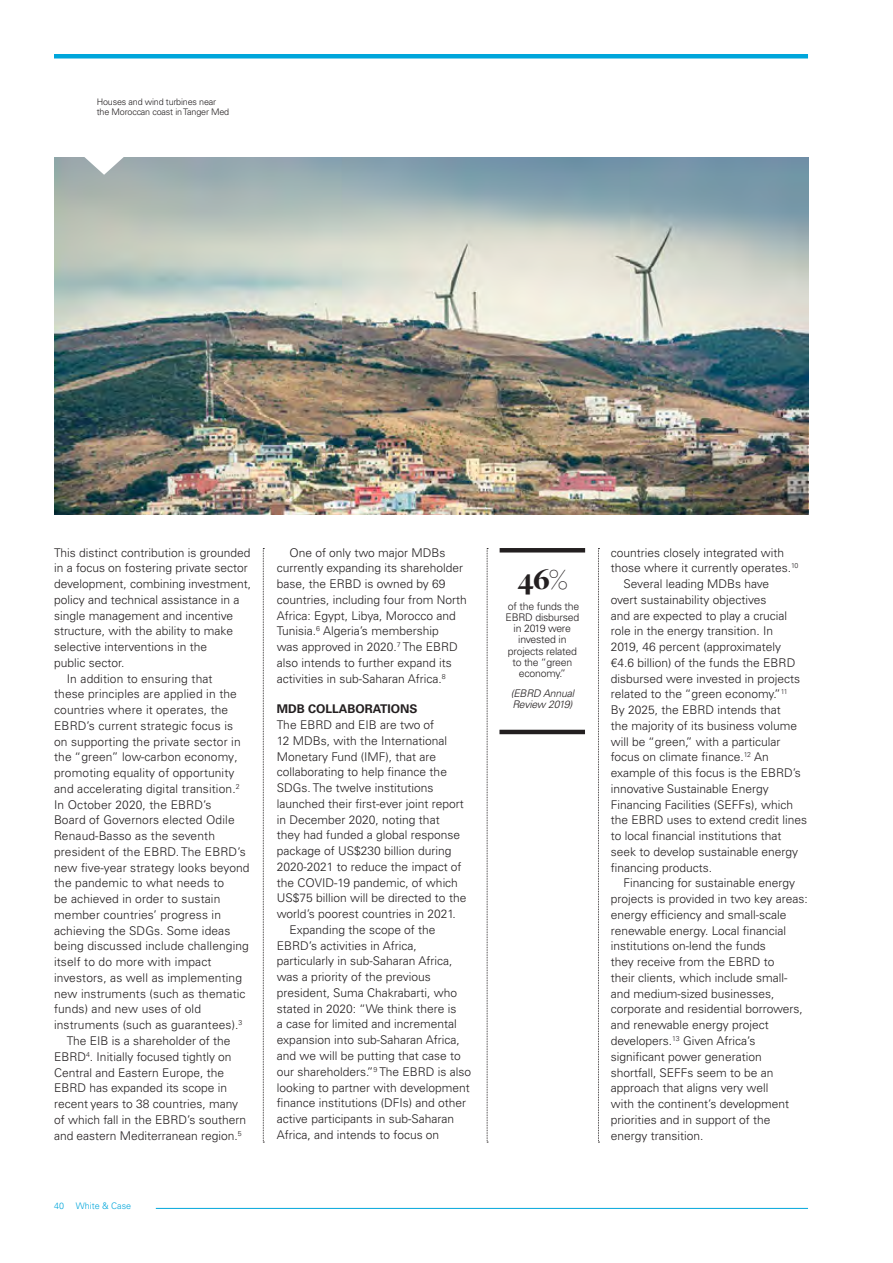
<style>
.page{position:relative;width:893px;height:1263px;background:#fff}
.page>*{position:absolute;margin:0;border:0;box-sizing:border-box;transform-origin:0 0}
.Graphic_-_number{font:900 30px "Freight Disp Pro";color:#231f20}
.Body_Copy_-_indent{font:300 12px/15.8px "Univers LT Pro 45";color:#231f20}
.Body_Copy_-_no_inden{font:300 12px/15.8px "Univers LT Pro 45";color:#231f20}
.Subhead_CAPS{font:700 12px "Univers LT Pro 65";color:#231f20}
.Graphic_-_source{font:300 10.5px/11.2px "Univers LT Pro 45";letter-spacing:-.02em;color:#231f20;text-align:center}
.Graphic_-_source-2{font:italic 300 10.5px/11.2px "Univers LT Pro 45";letter-spacing:-.02em;color:#231f20}
.t1{font:300 9px/10.5px "Univers LT Pro 45";letter-spacing:-.02em;color:#231f20}
.t2{font:300 9px "Univers LT Pro 45";color:#00a6db}
</style>
<div class="page">
<img style="left:54px;top:158px;width:754px;height:137px">
<img style="left:54px;top:295px;width:754px;height:220px">
<svg style="left:83px;top:157px;width:42px;height:18px"></svg>
<svg style="left:263px;top:548px;width:1px;height:595px"></svg>
<svg style="left:487px;top:548px;width:1px;height:595px"></svg>
<svg style="left:598px;top:548px;width:1px;height:595px"></svg>
<hr style="left:500px;top:548px;width:85px;height:4px;background:#231f20">
<hr style="left:499px;top:730px;width:86px;height:4px;background:#231f20">
<hr style="left:156px;top:1208px;width:652px;height:1px;background:#00a6db">
<div style="left:54px;top:54px;width:754px;height:5px;background:#00a6db"></div>
<p class="t1" style="left:97px;top:96px;width:134px">Houses and wind turbines near the Moroccan coast in Tanger Med</p>
<p class="Body_Copy_-_indent" style="left:54px;top:544px;width:199px">This distinct contribution is grounded in a focus on fostering private sector development, combining investment, policy and technical assistance in a single management and incentive structure, with the ability to make selective interventions in the<br>public sector.</p>
<p class="Body_Copy_-_indent" style="left:54px;top:670px;width:197px;text-indent:13px">In addition to ensuring that<br>these principles are applied in the countries where it operates, the<br>EBRD’s current strategic focus is<br>on supporting the private sector in the “green” low-carbon economy, promoting equality of opportunity and accelerating digital transition.<sup>2<br></sup>In October 2020, the EBRD’s<br>Board of Governors elected Odile<br>Renaud-Basso as the seventh president of the EBRD. The EBRD’s new five-year strategy looks beyond the pandemic to what needs to<br>be achieved in order to sustain member countries’ progress in achieving the SDGs. Some ideas being discussed include challenging itself to do more with impact investors, as well as implementing new instruments (such as thematic funds) and new uses of old instruments (such as guarantees).<sup>3</sup></p>
<p class="Body_Copy_-_indent" style="left:54px;top:1033px;width:194px;text-indent:13px">The EIB is a shareholder of the EBRD<sup>4</sup>. Initially focused tightly on Central and Eastern Europe, the EBRD has expanded its scope in recent years to 38 countries, many of which fall in the EBRD’s southern and eastern Mediterranean region.<sup>5</sup></p>
<p class="t2" style="left:54px;top:1200px;width:12px">40</p>
<p class="t2" style="left:76px;top:1200px;width:57px">White &amp; Case</p>
<p class="Body_Copy_-_indent" style="left:277px;top:544px;width:191px;text-indent:13px">One of only two major MDBs currently expanding its shareholder base, the ERBD is owned by 69 countries, including four from North<br>Africa: Egypt, Libya, Morocco and<br>Tunisia.<sup>6</sup> Algeria’s membership<br>was approved in 2020.<sup>7</sup> The EBRD also intends to further expand its activities in sub-Saharan Africa.<sup>8</sup></p>
<p class="Subhead_CAPS" style="left:277px;top:702px;width:142px">MDB COLLABORATIONS</p>
<p class="Body_Copy_-_no_inden" style="left:277px;top:717px;width:191px">The EBRD and EIB are two of<br>12 MDBs, with the International<br>Monetary Fund (IMF), that are collaborating to help finance the<br>SDGs. The twelve institutions launched their first-ever joint report in December 2020, noting that<br>they had funded a global response package of US$230 billion during<br>2020-2021 to reduce the impact of the COVID-19 pandemic, of which<br>US$75 billion will be directed to the world’s poorest countries in 2021.</p>
<p class="Body_Copy_-_indent" style="left:277px;top:922px;width:196px;text-indent:13px">Expanding the scope of the EBRD’s activities in Africa, particularly in sub-Saharan Africa, was a priority of the previous president, Suma Chakrabarti, who stated in 2020: “We think there is<br>a case for limited and incremental expansion into sub-Saharan Africa, and we will be putting that case to our shareholders.”<sup>9</sup> The EBRD is also looking to partner with development finance institutions (DFIs) and other active participants in sub-Saharan Africa, and intends to focus on</p>
<p class="Graphic_-_number" style="left:517px;top:559px;width:52px">46%</p>
<p class="Graphic_-_source" style="left:505px;top:600px;width:75px">of the funds the<br>EBRD disbursed in 2019 were invested in projects related to the “green economy.”</p>
<p class="Graphic_-_source-2" style="left:511px;top:688px;width:65px">(EBRD Annual<br>Review 2019)</p>
<p class="Body_Copy_-_indent" style="left:611px;top:544px;width:189px">countries closely integrated with those where it currently operates.<sup>10</sup></p>
<p class="Body_Copy_-_indent" style="left:611px;top:576px;width:198px;text-indent:13px">Several leading MDBs have<br>overt sustainability objectives<br>and are expected to play a crucial role in the energy transition. In<br>2019, 46 percent (approximately €4.6 billion) of the funds the EBRD disbursed were invested in projects related to the “green economy.”<sup>11<br></sup>By 2025, the EBRD intends that<br>the majority of its business volume will be “green,” with a particular focus on climate finance.<sup>12</sup> An example of this focus is the EBRD’s innovative Sustainable Energy Financing Facilities (SEFFs), which the EBRD uses to extend credit lines to local financial institutions that seek to develop sustainable energy financing products.</p>
<p class="Body_Copy_-_indent" style="left:611px;top:875px;width:199px;text-indent:13px">Financing for sustainable energy projects is provided in two key areas: energy efficiency and small-scale renewable energy. Local financial institutions on-lend the funds<br>they receive from the EBRD to<br>their clients, which include small&shy;and medium-sized businesses, corporate and residential borrowers, and renewable energy project developers.<sup>13</sup> Given Africa’s significant power generation shortfall, SEFFs seem to be an approach that aligns very well<br>with the continent’s development priorities and in support of the energy transition.</p>
</div>
